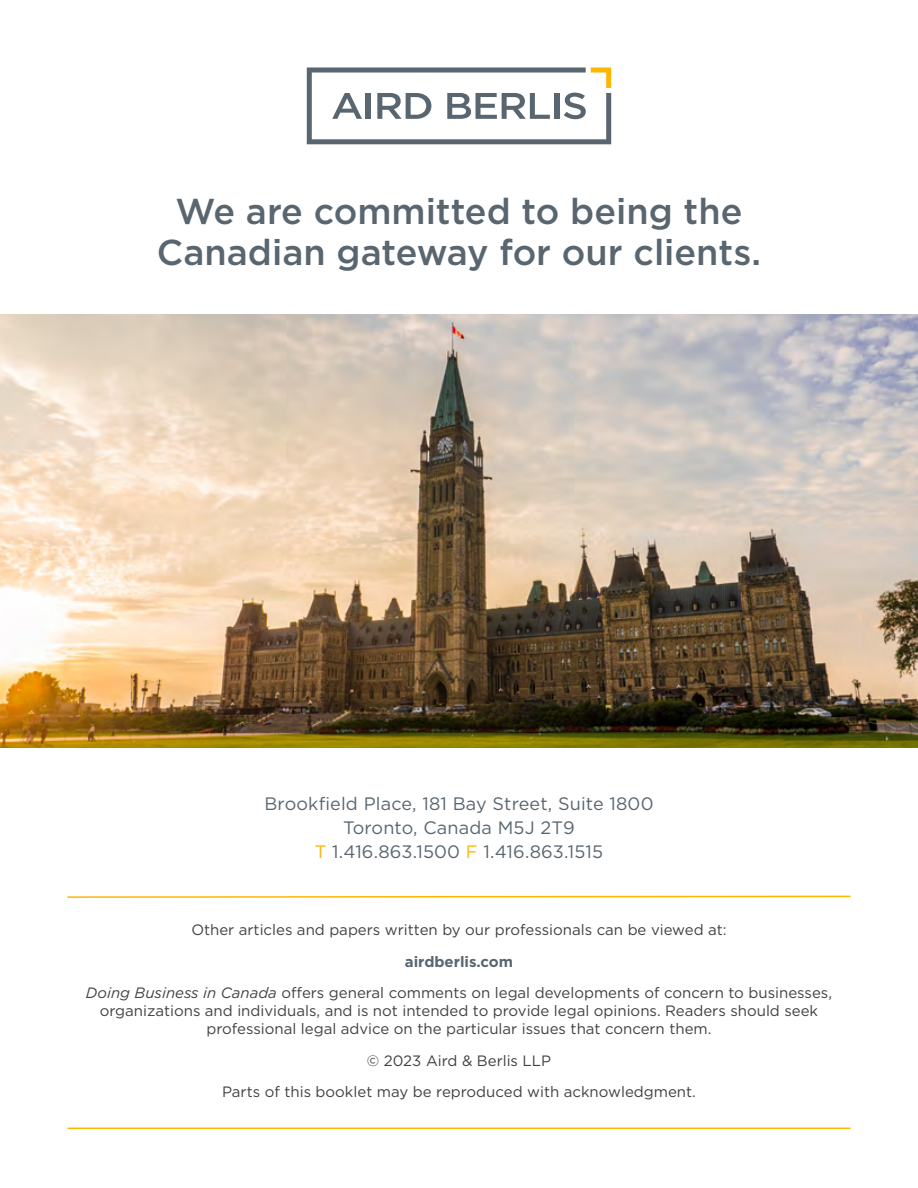
<style>
.page{position:relative;width:918px;height:1188px;background:#fff}
.page>*{position:absolute;margin:0;border:0;box-sizing:border-box;transform-origin:0 0}
.t1{font:500 36px/40.5px "Gotham";color:#596670;text-align:center}
.t2{font:18px/24px "Gotham";letter-spacing:.01em;color:#596670;text-align:center}
.t3{font:15px/31.5px "Gotham";color:#414042;text-align:center}
.s1{color:#ffb600}
.s2{font-weight:700;color:#596670}
.s3{font-style:italic}
</style>
<div class="page">
<svg style="left:307px;top:68px;width:304px;height:76px"></svg>
<svg style="left:67px;top:895px;width:784px;height:3px"></svg>
<hr style="left:68px;top:1128px;width:782px;height:1px;background:#ffb600">
<img style="left:0;top:314px;width:918px;height:433px">
<h1 class="t1" style="left:157px;top:191px;width:606px">We are committed to being the<br>Canadian gateway for our clients.</h1>
<p class="t2" style="left:264px;top:791px;width:391px">Brookfield Place, 181 Bay Street, Suite 1800<br>Toronto, Canada M5J 2T9<br><span class="s1">T</span> 1.416.863.1500 <span class="s1">F</span> 1.416.863.1515</p>
<p class="t3" style="left:191px;top:914px;width:537px">Other articles and papers written by our professionals can be viewed at:</p>
<p class="t3" style="left:86px;top:945px;width:748px"><span class="s2">airdberlis.com<br></span><span class="s3">Doing Business in Canada</span> offers general comments on legal developments of concern to businesses,</p>
<p class="t3" style="left:100px;top:1001px;width:720px;line-height:18px">organizations and individuals, and is not intended to provide legal opinions. Readers should seek professional legal advice on the particular issues that concern them.</p>
<p class="t3" style="left:222px;top:1044px;width:475px">© 2023 Aird &amp; Berlis LLP<br>Parts of this booklet may be reproduced with acknowledgment.</p>
</div>
